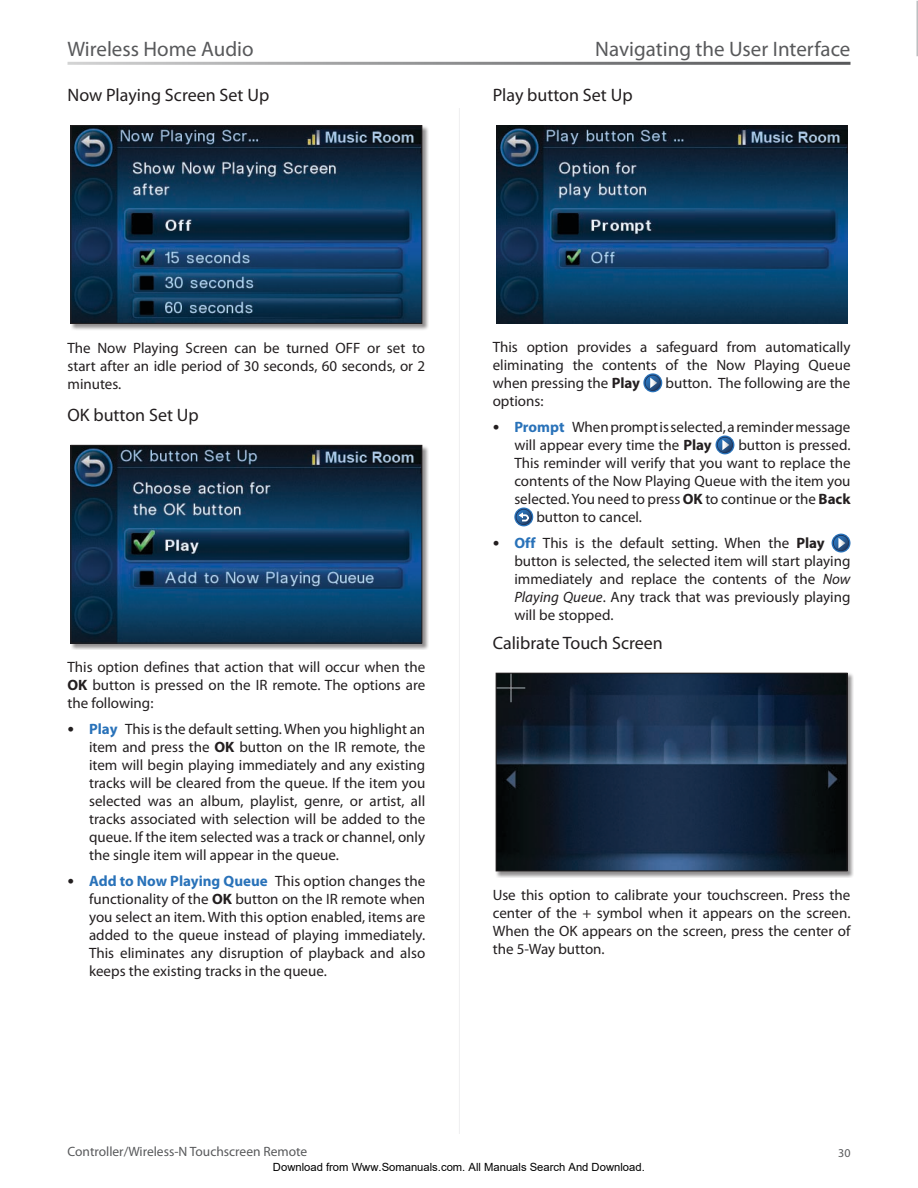
<style>
.page{position:relative;width:918px;height:1188px;background:#fff}
.page>*{position:absolute;margin:0;border:0;box-sizing:border-box;transform-origin:0 0}
.t1{font:21px "Myriad Pro";color:#58595b}
.t2{font:18px "Myriad Pro";color:#231f20}
.t3{font:15px/18px "Myriad Pro";color:#231f20;text-align:justify}
.t4{font:13.5px "Myriad Pro";color:#58595b}
.t5{font:12px "Myriad Pro";color:#58595b}
.t6{font:11.25px "Arial";color:#000}
.s1{font-weight:700}
.s2{font-family:"Helvetica Neue";font-weight:500;font-stretch:condensed;font-size:13.5px}
.s3{font-weight:700;color:#2972b9}
.s4{font-style:italic}
</style>
<div class="page">
<hr style="left:916px;top:1px;width:2px;height:55px;background:#bcbec0">
<hr style="left:459px;top:108px;width:1px;height:1026px;background:#bcbec0">
<hr style="left:68px;top:62px;width:782px;height:3px;background:#58595b">
<div style="left:70px;top:125px;width:359px;height:205px;background:#231f20;opacity:.5"></div>
<img style="left:72px;top:127px;width:348px;height:195px">
<div style="left:70px;top:125px;width:352px;height:199px;border:1px solid #231f20"></div>
<div style="left:70px;top:445px;width:359px;height:205px;background:#231f20;opacity:.5"></div>
<img style="left:72px;top:447px;width:348px;height:194px">
<div style="left:70px;top:445px;width:352px;height:198px;border:1px solid #231f20"></div>
<img style="left:496px;top:125px;width:351px;height:198px">
<svg style="left:643px;top:373px;width:19px;height:19px"></svg>
<svg style="left:645px;top:375px;width:16px;height:16px"></svg>
<svg style="left:646px;top:376px;width:14px;height:14px"></svg>
<svg style="left:650px;top:378px;width:7px;height:10px"></svg>
<svg style="left:716px;top:436px;width:18px;height:18px"></svg>
<svg style="left:717px;top:437px;width:16px;height:16px"></svg>
<svg style="left:718px;top:438px;width:14px;height:14px"></svg>
<svg style="left:722px;top:440px;width:7px;height:10px"></svg>
<svg style="left:514px;top:508px;width:19px;height:18px"></svg>
<svg style="left:516px;top:509px;width:16px;height:16px"></svg>
<svg style="left:517px;top:510px;width:14px;height:14px"></svg>
<svg style="left:518px;top:512px;width:12px;height:10px"></svg>
<svg style="left:832px;top:534px;width:18px;height:19px"></svg>
<svg style="left:833px;top:535px;width:16px;height:16px"></svg>
<svg style="left:834px;top:536px;width:14px;height:14px"></svg>
<svg style="left:838px;top:538px;width:7px;height:10px"></svg>
<div style="left:496px;top:673px;width:358px;height:205px;background:#231f20;opacity:.5"></div>
<img style="left:498px;top:675px;width:348px;height:194px">
<div style="left:496px;top:673px;width:352px;height:198px;border:1px solid #231f20"></div>
<h1 class="t1" style="left:68px;top:36px;width:188px">Wireless Home Audio</h1>
<p class="t2" style="left:68px;top:84px;width:203px">Now Playing Screen Set Up</p>
<h1 class="t1" style="left:595px;top:36px;width:257px">Navigating the User Interface</h1>
<p class="t2" style="left:493px;top:84px;width:141px">Play button Set Up</p>
<p class="t3" style="left:68px;top:338px;width:359px">The Now Playing Screen can be turned OFF or set to start after an idle period of 30 seconds, 60 seconds, or 2 minutes.</p>
<p class="t2" style="left:68px;top:404px;width:133px">OK button Set Up</p>
<p class="t3" style="left:68px;top:658px;width:359px">This option defines that action that will occur when the <span class="s1">OK</span> button is pressed on the IR remote. The options are the following:</p>
<p class="t3" style="left:89px;top:720px;width:338px;text-indent:-22px"><span class="s2">•</span> <span class="s3">Play</span> This is the default setting. When you highlight an item and press the <span class="s1">OK</span> button on the IR remote, the item will begin playing immediately and any existing tracks will be cleared from the queue. If the item you selected was an album, playlist, genre, or artist, all tracks associated with selection will be added to the queue. If the item selected was a track or channel, only the single item will appear in the queue.</p>
<p class="t3" style="left:89px;top:872px;width:338px;text-indent:-22px"><span class="s2">•</span> <span class="s3">Add to Now Playing Queue</span> This option changes the functionality of the <span class="s1">OK</span> button on the IR remote when you select an item. With this option enabled, items are added to the queue instead of playing immediately.<br>This eliminates any disruption of playback and also keeps the existing tracks in the queue.</p>
<p class="t3" style="left:493px;top:338px;width:359px">This option provides a safeguard from automatically eliminating the contents of the Now Playing Queue when pressing the <span class="s1">Play</span></p>
<p class="t3" style="left:666px;top:374px;width:186px">button. The following are the</p>
<p class="t3" style="left:493px;top:392px;width:52px">options:</p>
<p class="t3" style="left:514px;top:418px;width:338px;text-indent:-22px"><span class="s2">•</span> <span class="s3">Prompt</span> When prompt is selected, a reminder message will appear every time the <span class="s1">Play</span></p>
<p class="t3" style="left:738px;top:436px;width:114px">button is pressed.</p>
<p class="t3" style="left:514px;top:454px;width:338px">This reminder will verify that you want to replace the</p>
<p class="t3" style="left:514px;top:472px;width:338px">contents of the Now Playing Queue with the item you</p>
<p class="t3" style="left:514px;top:490px;width:338px">selected. You need to press <span class="s1">OK</span> to continue or the <span class="s1">Back</span></p>
<p class="t3" style="left:536px;top:508px;width:107px">button to cancel.</p>
<p class="t3" style="left:514px;top:534px;width:338px;text-align:left;text-indent:-22px"><span class="s2">•</span> <span class="s3">Off</span> This is the default setting. When the <span class="s1">Play </span>button is selected, the selected item will start playing immediately and replace the contents of the <span class="s4">Now Playing Queue</span>. Any track that was previously playing will be stopped.</p>
<p class="t2" style="left:493px;top:632px;width:172px">Calibrate Touch Screen</p>
<p class="t3" style="left:493px;top:886px;width:359px">Use this option to calibrate your touchscreen. Press the center of the + symbol when it appears on the screen.<br>When the OK appears on the screen, press the center of the 5-Way button.</p>
<p class="t4" style="left:68px;top:1143px;width:241px">Controller/Wireless-N Touchscreen Remote</p>
<p class="t5" style="left:838px;top:1146px;width:14px">30</p>
<p class="t6" style="left:273px;top:1160px;width:373px">Download from Www.Somanuals.com. All Manuals Search And Download.</p>
</div>
